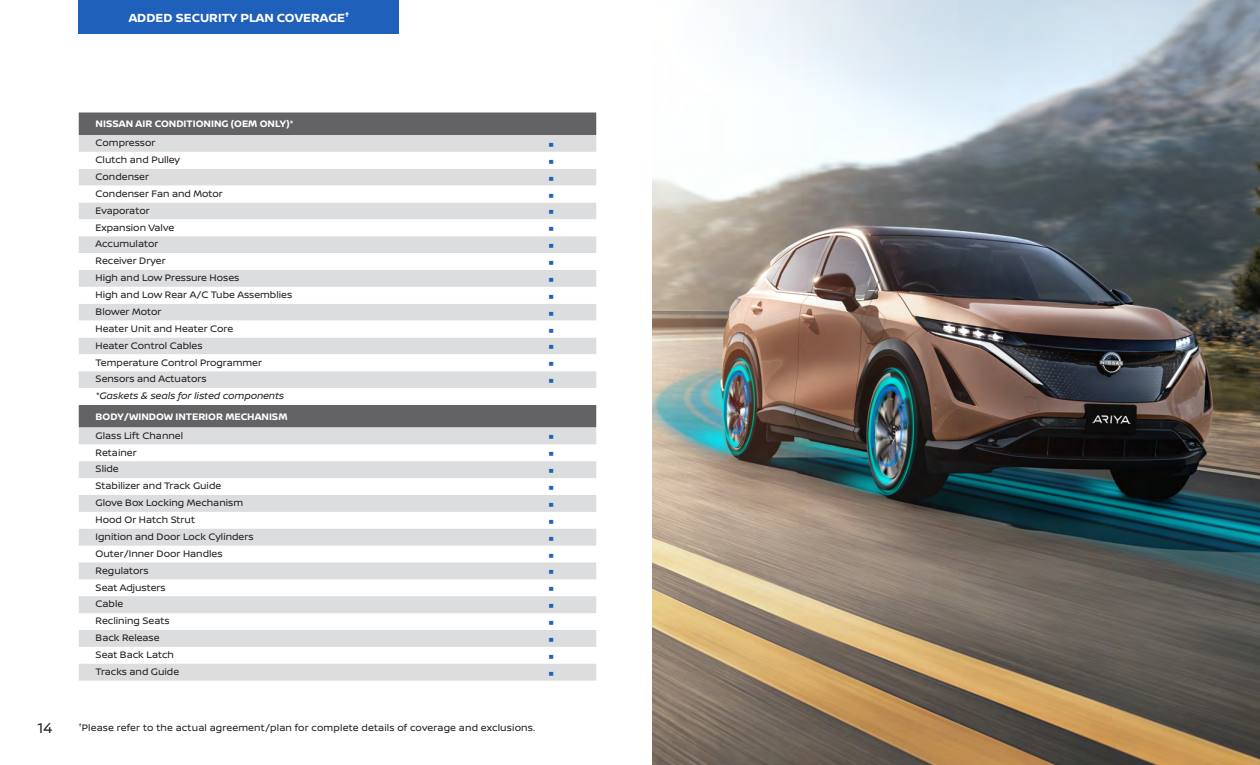
<style>
.page{position:relative;width:1260px;height:765px;background:#fff}
.page>*{position:absolute;margin:0;border:0;box-sizing:border-box;transform-origin:0 0}
.t1{font:700 17.5px "Nissan Brand";color:#1e60ba}
.t2{font:15px "Nissan Brand";color:#231f20}
.t3{font:700 12.5px "Nissan Brand";letter-spacing:.005em;color:#fff}
.t4{font:10px "Nissan Brand";color:#231f20}
.t5{font:700 10px "Nissan Brand";color:#fff}
.t6{font:italic 10px "Nissan Brand";color:#231f20}
</style>
<div class="page">
<img style="left:652px;top:0;width:608px;height:765px">
<div style="left:79px;top:112px;width:517px;height:23px;background:#636366"></div>
<svg style="left:79px;top:135px;width:517px;height:546px;fill:#dcdddf"></svg>
<svg style="left:79px;top:152px;width:517px;height:253px"></svg>
<div style="left:79px;top:0;width:320px;height:34px;background:#1e60ba"></div>
<p class="t3" style="left:129px;top:8px;width:222px">ADDED SECURITY PLAN COVERAGE<sup>†</sup></p>
<h2 class="t2" style="left:37px;top:717px;width:17px">14</h2>
<p class="t5" style="left:96px;top:117px;width:199px">NISSAN AIR CONDITIONING (OEM ONLY)*</p>
<p class="t4" style="left:96px;top:136px;width:61px">Compressor</p>
<h1 class="t1" style="left:548px;top:131px;width:7px">•</h1>
<p class="t4" style="left:96px;top:152px;width:86px">Clutch and Pulley</p>
<h1 class="t1" style="left:548px;top:148px;width:7px">•</h1>
<p class="t4" style="left:96px;top:169px;width:55px">Condenser</p>
<h1 class="t1" style="left:548px;top:165px;width:7px">•</h1>
<p class="t4" style="left:96px;top:186px;width:129px">Condenser Fan and Motor</p>
<h1 class="t1" style="left:548px;top:182px;width:7px">•</h1>
<p class="t4" style="left:96px;top:203px;width:56px">Evaporator</p>
<h1 class="t1" style="left:548px;top:199px;width:7px">•</h1>
<p class="t4" style="left:96px;top:220px;width:80px">Expansion Valve</p>
<h1 class="t1" style="left:548px;top:216px;width:7px">•</h1>
<p class="t4" style="left:96px;top:237px;width:64px">Accumulator</p>
<h1 class="t1" style="left:548px;top:233px;width:7px">•</h1>
<p class="t4" style="left:96px;top:254px;width:72px">Receiver Dryer</p>
<h1 class="t1" style="left:548px;top:250px;width:7px">•</h1>
<p class="t4" style="left:96px;top:271px;width:145px">High and Low Pressure Hoses</p>
<h1 class="t1" style="left:548px;top:266px;width:7px">•</h1>
<p class="t4" style="left:96px;top:287px;width:198px">High and Low Rear A/C Tube Assemblies</p>
<h1 class="t1" style="left:548px;top:283px;width:7px">•</h1>
<p class="t4" style="left:96px;top:304px;width:67px">Blower Motor</p>
<h1 class="t1" style="left:548px;top:300px;width:7px">•</h1>
<p class="t4" style="left:96px;top:321px;width:139px">Heater Unit and Heater Core</p>
<h1 class="t1" style="left:548px;top:317px;width:7px">•</h1>
<p class="t4" style="left:96px;top:338px;width:108px">Heater Control Cables</p>
<h1 class="t1" style="left:548px;top:334px;width:7px">•</h1>
<p class="t4" style="left:96px;top:355px;width:168px">Temperature Control Programmer</p>
<h1 class="t1" style="left:548px;top:351px;width:7px">•</h1>
<p class="t4" style="left:96px;top:372px;width:112px">Sensors and Actuators</p>
<h1 class="t1" style="left:548px;top:368px;width:7px">•</h1>
<p class="t6" style="left:96px;top:389px;width:190px">*Gaskets &amp; seals for listed components</p>
<p class="t5" style="left:96px;top:409px;width:193px">BODY/WINDOW INTERIOR MECHANISM</p>
<p class="t4" style="left:96px;top:428px;width:89px">Glass Lift Channel</p>
<h1 class="t1" style="left:548px;top:424px;width:7px">•</h1>
<p class="t4" style="left:96px;top:445px;width:43px">Retainer</p>
<h1 class="t1" style="left:548px;top:441px;width:7px">•</h1>
<p class="t4" style="left:96px;top:462px;width:25px">Slide</p>
<h1 class="t1" style="left:548px;top:458px;width:7px">•</h1>
<p class="t4" style="left:96px;top:479px;width:127px">Stabilizer and Track Guide</p>
<h1 class="t1" style="left:548px;top:475px;width:7px">•</h1>
<p class="t4" style="left:96px;top:496px;width:149px">Glove Box Locking Mechanism</p>
<h1 class="t1" style="left:548px;top:491px;width:7px">•</h1>
<p class="t4" style="left:96px;top:512px;width:101px">Hood Or Hatch Strut</p>
<h1 class="t1" style="left:548px;top:508px;width:7px">•</h1>
<p class="t4" style="left:96px;top:529px;width:159px">Ignition and Door Lock Cylinders</p>
<h1 class="t1" style="left:548px;top:525px;width:7px">•</h1>
<p class="t4" style="left:96px;top:546px;width:128px">Outer/Inner Door Handles</p>
<h1 class="t1" style="left:548px;top:542px;width:7px">•</h1>
<p class="t4" style="left:96px;top:563px;width:55px">Regulators</p>
<h1 class="t1" style="left:548px;top:559px;width:7px">•</h1>
<p class="t4" style="left:96px;top:580px;width:72px">Seat Adjusters</p>
<h1 class="t1" style="left:548px;top:576px;width:7px">•</h1>
<p class="t4" style="left:96px;top:597px;width:29px">Cable</p>
<h1 class="t1" style="left:548px;top:593px;width:7px">•</h1>
<p class="t4" style="left:96px;top:614px;width:75px">Reclining Seats</p>
<h1 class="t1" style="left:548px;top:610px;width:7px">•</h1>
<p class="t4" style="left:96px;top:631px;width:65px">Back Release</p>
<h1 class="t1" style="left:548px;top:626px;width:7px">•</h1>
<p class="t4" style="left:96px;top:647px;width:80px">Seat Back Latch</p>
<h1 class="t1" style="left:548px;top:643px;width:7px">•</h1>
<p class="t4" style="left:96px;top:664px;width:85px">Tracks and Guide</p>
<h1 class="t1" style="left:548px;top:660px;width:7px">•</h1>
<p class="t4" style="left:79px;top:720px;width:458px"><sup>†</sup>Please refer to the actual agreement/plan for complete details of coverage and exclusions.</p>
</div>
